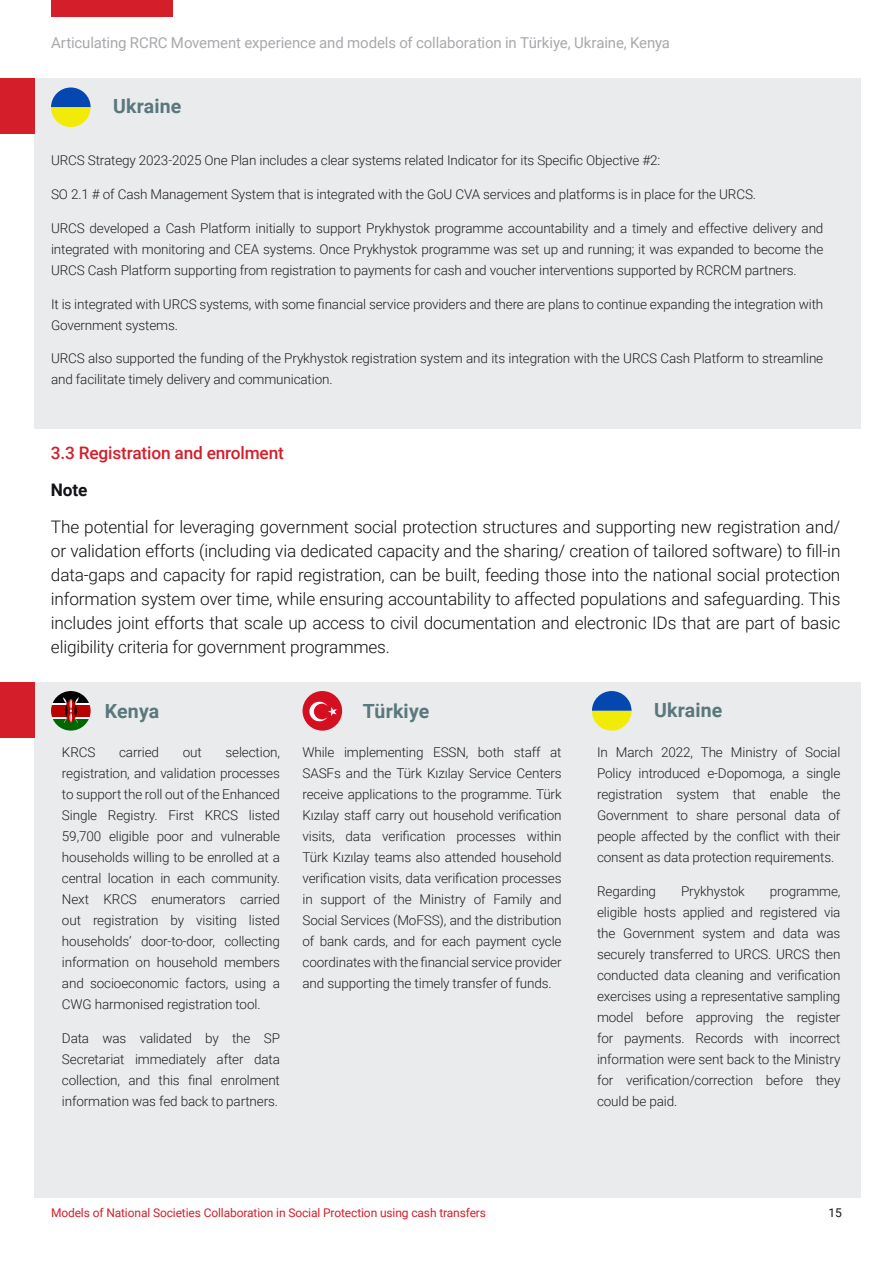
<style>
.page{position:relative;width:893px;height:1263px;background:#fff}
.page>*{position:absolute;margin:0;border:0;box-sizing:border-box;transform-origin:0 0}
.Header_-_shadow_black{font:700 19.5px "Roboto";letter-spacing:.01em;color:#59777d}
.Body_copy_-_Shadow_black{font:300 17.25px/24px "Roboto";letter-spacing:-.01em;color:#121216;text-align:justify}
.Body_copy_-_Shadow_black-2{font:500 17.25px "Roboto";letter-spacing:-.01em;color:#d41f2b}
.Body_copy_-_Shadow_black-3{font:700 17.25px "Roboto";color:#121216}
.t1{font:15px "Roboto";letter-spacing:-.005em;color:#a8a9ad}
.Body_copy_-_Shadow_black-4{font:300 13.5px/21px "Roboto";letter-spacing:-.01em;color:#231f20;text-align:justify}
.t2{font:12px "Roboto";letter-spacing:-.01em;color:#d41f2b}
.t3{font:12px "Roboto";color:#121216}
</style>
<div class="page">
<div style="left:35px;top:79px;width:826px;height:350px;background:#e9ebec"></div>
<div style="left:0;top:79px;width:35px;height:55px;background:#d41f2b"></div>
<div style="left:51px;top:0;width:122px;height:16px;background:#d41f2b"></div>
<svg style="left:51px;top:87px;width:40px;height:40px"></svg>
<div style="left:35px;top:682px;width:826px;height:516px;background:#e9ebec"></div>
<div style="left:303px;top:691px;width:39px;height:40px;background:#d40f21;border-radius:50%"></div>
<svg style="left:309px;top:702px;width:28px;height:19px"></svg>
<svg style="left:592px;top:691px;width:39px;height:40px"></svg>
<div style="left:51px;top:691px;width:40px;height:40px;background:#fff;border-radius:20px"></div>
<svg style="left:52px;top:691px;width:37px;height:12px"></svg>
<div style="left:51px;top:705px;width:40px;height:12px;background:#ba0000"></div>
<svg style="left:53px;top:719px;width:36px;height:12px"></svg>
<svg style="left:63px;top:697px;width:16px;height:26px"></svg>
<div style="left:0;top:682px;width:35px;height:56px;background:#d41f2b"></div>
<p class="t1" style="left:51px;top:32px;width:621px">Articulating RCRC Movement experience and models of collaboration in Türkiye, Ukraine, Kenya</p>
<p class="Header_-_shadow_black" style="left:113px;top:93px;width:70px">Ukraine</p>
<p class="Body_copy_-_Shadow_black-4" style="left:51px;top:150px;width:611px">URCS Strategy 2023-2025 One Plan includes a clear systems related Indicator for its Specific Objective #2:</p>
<p class="Body_copy_-_Shadow_black-4" style="left:51px;top:183px;width:707px">SO 2.1 # of Cash Management System that is integrated with the GoU CVA services and platforms is in place for the URCS.</p>
<p class="Body_copy_-_Shadow_black-4" style="left:51px;top:217px;width:774px">URCS developed a Cash Platform initially to support Prykhystok programme accountability and a timely and effective delivery and integrated with monitoring and CEA systems. Once Prykhystok programme was set up and running; it was expanded to become the URCS Cash Platform supporting from registration to payments for cash and voucher interventions supported by RCRCM partners.</p>
<p class="Body_copy_-_Shadow_black-4" style="left:51px;top:293px;width:774px">It is integrated with URCS systems, with some financial service providers and there are plans to continue expanding the integration with<br>Government systems.</p>
<p class="Body_copy_-_Shadow_black-4" style="left:51px;top:348px;width:774px">URCS also supported the funding of the Prykhystok registration system and its integration with the URCS Cash Platform to streamline and facilitate timely delivery and communication.</p>
<p class="Body_copy_-_Shadow_black-2" style="left:51px;top:441px;width:234px">3.3 Registration and enrolment</p>
<p class="Body_copy_-_Shadow_black-3" style="left:51px;top:478px;width:38px">Note</p>
<p class="Body_copy_-_Shadow_black" style="left:51px;top:514px;width:791px">The potential for leveraging government social protection structures and supporting new registration and/ or validation efforts (including via dedicated capacity and the sharing/ creation of tailored software) to fill-in data-gaps and capacity for rapid registration, can be built, feeding those into the national social protection information system over time, while ensuring accountability to affected populations and safeguarding. This includes joint efforts that scale up access to civil documentation and electronic IDs that are part of basic eligibility criteria for government programmes.</p>
<p class="Header_-_shadow_black" style="left:105px;top:697px;width:56px">Kenya</p>
<p class="Header_-_shadow_black" style="left:363px;top:697px;width:68px">Türkiye</p>
<p class="Header_-_shadow_black" style="left:654px;top:696px;width:70px">Ukraine</p>
<p class="Body_copy_-_Shadow_black-4" style="left:62px;top:741px;width:219px;text-indent:164px">selection, registration, and validation processes to support the roll out of the Enhanced Single Registry. First KRCS listed 59,700 eligible poor and vulnerable households willing to be enrolled at a central location in each community.<br>Next KRCS enumerators carried out registration by visiting listed households’ door-to-door, collecting information on household members and socioeconomic factors, using a CWG harmonised registration tool.</p>
<p class="Body_copy_-_Shadow_black-4" style="left:62px;top:1027px;width:220px">Data was validated by the SP Secretariat immediately after data collection, and this final enrolment information was fed back to partners.</p>
<p class="Body_copy_-_Shadow_black-4" style="left:62px;top:741px;width:35px">KRCS</p>
<p class="Body_copy_-_Shadow_black-4" style="left:119px;top:741px;width:41px">carried</p>
<p class="Body_copy_-_Shadow_black-4" style="left:183px;top:741px;width:21px">out</p>
<p class="Body_copy_-_Shadow_black-4" style="left:303px;top:741px;width:261px">While implementing ESSN, both staff at SASFs and the Türk Kızılay Service Centers receive applications to the programme. Türk Kızılay staff carry out household verification visits, data verification processes within Türk Kızılay teams also attended household verification visits, data verification processes in support of the Ministry of Family and Social Services (MoFSS), and the distribution of bank cards, and for each payment cycle coordinates with the financial service provider and supporting the timely transfer of funds.</p>
<p class="Body_copy_-_Shadow_black-4" style="left:597px;top:741px;width:245px">In March 2022, The Ministry of Social Policy introduced e-Dopomoga, a single registration system that enable the Government to share personal data of people affected by the conflict with their consent as data protection requirements.</p>
<p class="Body_copy_-_Shadow_black-4" style="left:597px;top:880px;width:61px">Regarding</p>
<p class="Body_copy_-_Shadow_black-4" style="left:681px;top:880px;width:65px">Prykhystok</p>
<p class="Body_copy_-_Shadow_black-4" style="left:597px;top:880px;width:245px;text-indent:173px">programme, eligible hosts applied and registered via the Government system and data was securely transferred to URCS. URCS then conducted data cleaning and verification exercises using a representative sampling model before approving the register for payments. Records with incorrect information were sent back to the Ministry for verification/correction before they could be paid.</p>
<p class="t2" style="left:51px;top:1204px;width:437px">Models of National Societies Collaboration in Social Protection using cash transfers</p>
<p class="t3" style="left:829px;top:1204px;width:15px">15</p>
</div>
